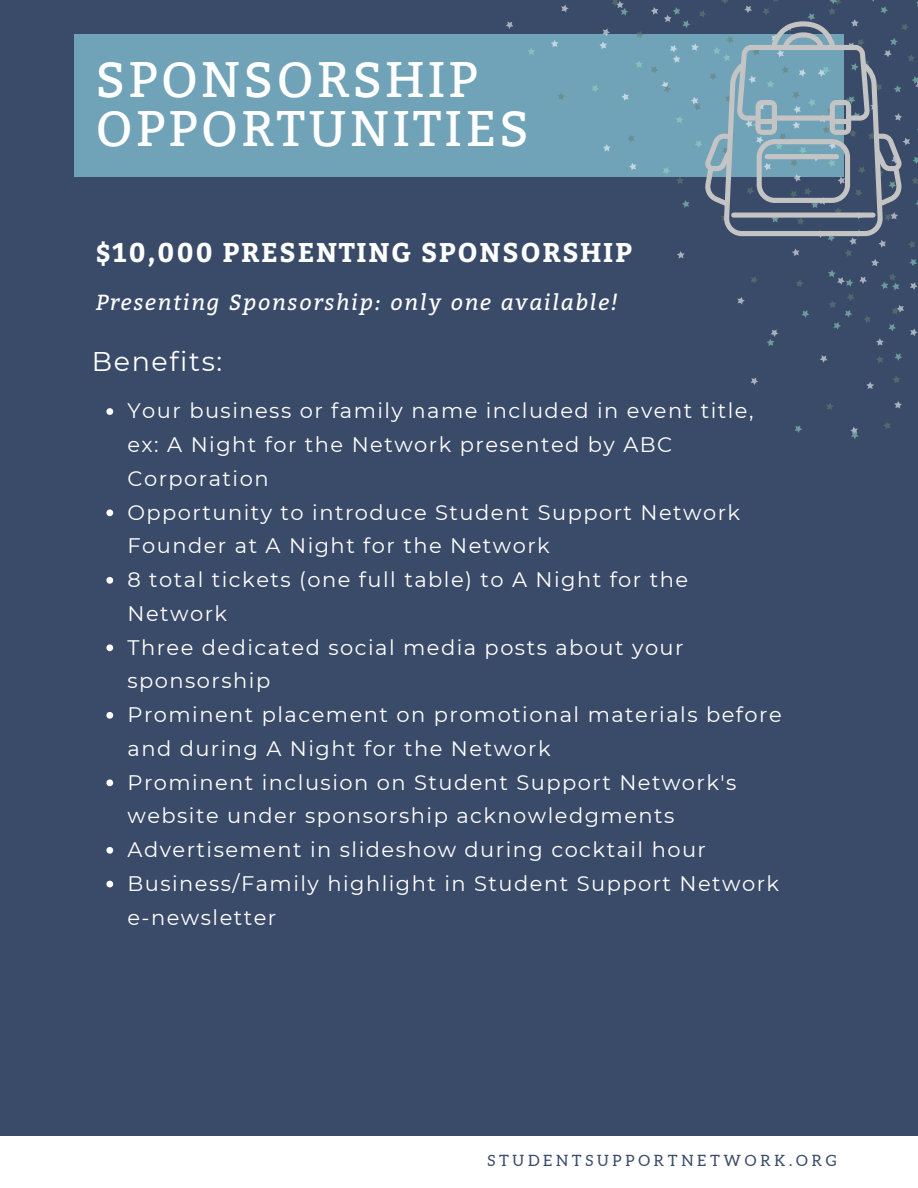
<style>
.page{position:relative;width:918px;height:1188px;background:#3a4b69}
.page>*{position:absolute;margin:0;border:0;box-sizing:border-box;transform-origin:0 0}
.t1{font:49.8px/49.5px "Bitter";letter-spacing:.06em;color:#fff}
.t2{font:700 27px "Bitter";letter-spacing:.06em;color:#fff}
.t3{font:27px "Montserrat";letter-spacing:.06em;color:#fff}
.t4{font:italic 21.9px "Bitter";letter-spacing:.07em;color:#fff}
.t5{font:21px/33.8px "Montserrat";letter-spacing:.07em;color:#fff}
.t6{font:15.6px "Aleo";letter-spacing:.24em;color:#3a4b69}
</style>
<div class="page">
<div style="left:74px;top:35px;width:770px;height:141px;background:#71a3b8"></div>
<div style="left:0;top:1136px;width:918px;height:52px;background:#fff"></div>
<svg style="left:106px;top:408px;width:7px;height:7px"></svg>
<svg style="left:106px;top:509px;width:7px;height:7px"></svg>
<svg style="left:106px;top:577px;width:7px;height:7px"></svg>
<svg style="left:106px;top:644px;width:7px;height:7px"></svg>
<svg style="left:106px;top:712px;width:7px;height:7px"></svg>
<svg style="left:106px;top:779px;width:7px;height:7px"></svg>
<svg style="left:106px;top:847px;width:7px;height:7px"></svg>
<svg style="left:106px;top:881px;width:7px;height:6px"></svg>
<svg style="left:474px;top:0;width:444px;height:439px"></svg>
<svg style="left:704px;top:21px;width:199px;height:215px"></svg>
<div style="left:765px;top:154px;width:74px;height:5px;background:#c4c4c4;border-radius:3px"></div>
<div style="left:756px;top:119px;width:21px;height:5px;background:#c4c4c4;border-radius:3px"></div>
<div style="left:830px;top:119px;width:21px;height:5px;background:#c4c4c4;border-radius:3px"></div>
<h1 class="t1" style="left:96px;top:55px;width:435px">SPONSORSHIP<br>OPPORTUNITIES</h1>
<p class="t2" style="left:96px;top:233px;width:538px">$10,000 PRESENTING SPONSORSHIP</p>
<p class="t4" style="left:96px;top:286px;width:524px">Presenting Sponsorship: only one available!</p>
<p class="t3" style="left:92px;top:345px;width:132px">Benefits:</p>
<p class="t5" style="left:127px;top:394px;width:656px">Your business or family name included in event title, ex: A Night for the Network presented by ABC Corporation<br>Opportunity to introduce Student Support Network Founder at A Night for the Network<br>8 total tickets (one full table) to A Night for the Network<br>Three dedicated social media posts about your sponsorship<br>Prominent placement on promotional materials before and during A Night for the Network<br>Prominent inclusion on Student Support Network's website under sponsorship acknowledgments Advertisement in slideshow during cocktail hour Business/Family highlight in Student Support Network e-newsletter</p>
<p class="t6" style="left:488px;top:1152px;width:351px">STUDENTSUPPORTNETWORK.ORG</p>
</div>
